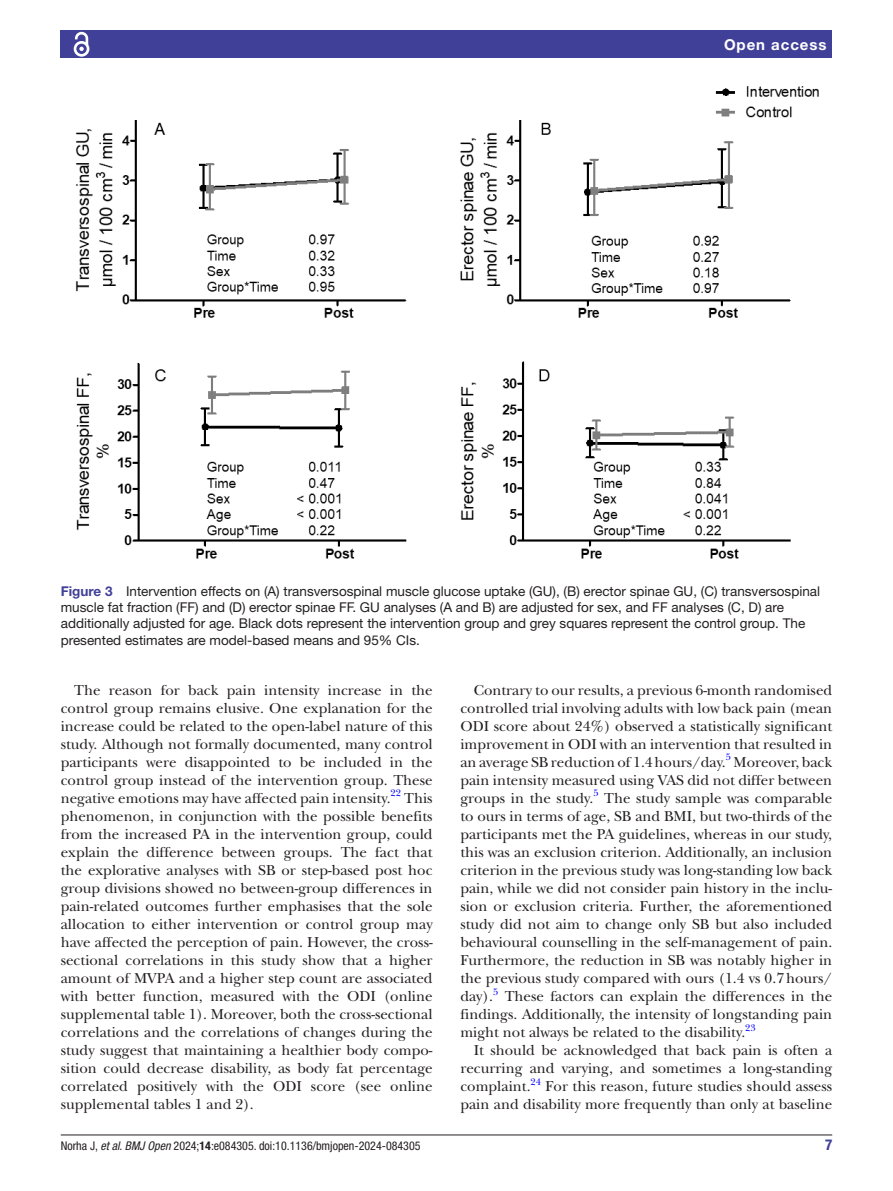
<style>
.page{position:relative;width:893px;height:1191px;background:#fff}
.page>*{position:absolute;margin:0;border:0;box-sizing:border-box;transform-origin:0 0}
.t1{font:15px/18px "New Baskerville";color:#231f20;text-align:justify}
.t2{font:700 15px "Helvetica Neue LT Std";letter-spacing:.065em;color:#fff}
.t3{font:700 condensed 15px "Helvetica Neue LT Std";color:#414099}
.t4{font:13.5px/16.2px "Helvetica Neue LT Std";color:#231f20}
.t5{font:condensed 12px "Helvetica Neue LT Std";color:#231f20}
.t6{font:9.9px "New Baskerville";color:#00f}
.s1{font-weight:700;color:#414099}
.s2{font-style:italic}
.s3{font-weight:700}
</style>
<div class="page">
<hr style="left:61px;top:1134px;width:771px;height:1px;background:#231f20">
<div style="left:61px;top:31px;width:771px;height:27px;background:#414099"></div>
<svg style="left:73px;top:31px;width:17px;height:26px"></svg>
<img style="left:75px;top:86px;width:744px;height:473px">
<p class="t2" style="left:724px;top:35px;width:104px">Open access</p>
<p class="t4" style="left:61px;top:583px;width:761px"><span class="s1">Figure 3</span> Intervention effects on (A) transversospinal muscle glucose uptake (GU), (B) erector spinae GU, (C) transversospinal muscle fat fraction (FF) and (D) erector spinae FF. GU analyses (A and B) are adjusted for sex, and FF analyses (C, D) are additionally adjusted for age. Black dots represent the intervention group and grey squares represent the control group. The presented estimates are model-based means and 95% CIs.</p>
<p class="t1" style="left:61px;top:681px;width:373px;text-indent:14px">The reason for back pain intensity increase in the control group remains elusive. One explanation for the increase could be related to the open-label nature of this study. Although not formally documented, many control participants were disappointed to be included in the control group instead of the intervention group. These negative emotions may have affected pain intensity.</p>
<p class="t6" style="left:391px;top:787px;width:12px">22</p>
<p class="t1" style="left:61px;top:789px;width:373px;text-indent:343px">This phenomenon, in conjunction with the possible benefits from the increased PA in the intervention group, could explain the difference between groups. The fact that the explorative analyses with SB or step-based post hoc group divisions showed no between-group differences in pain-related outcomes further emphasises that the sole allocation to either intervention or control group may have affected the perception of pain. However, the cross&shy;sectional correlations in this study show that a higher amount of MVPA and a higher step count are associated with better function, measured with the ODI (online supplemental table 1). Moreover, both the cross-sectional correlations and the correlations of changes during the study suggest that maintaining a healthier body compo&shy;sition could decrease disability, as body fat percentage correlated positively with the ODI score (see online supplemental tables 1 and 2).</p>
<p class="t1" style="left:460px;top:681px;width:373px;text-indent:13px">Contrary to our results, a previous 6-month randomised controlled trial involving adults with low back pain (mean ODI score about 24%) observed a statistically significant improvement in ODI with an intervention that resulted in an average SB reduction of 1.4hours/day.</p>
<p class="t6" style="left:726px;top:751px;width:7px">5</p>
<p class="t1" style="left:460px;top:753px;width:373px;text-indent:273px">Moreover, back pain intensity measured using VAS did not differ between groups in the study.</p>
<p class="t6" style="left:593px;top:787px;width:7px">5</p>
<p class="t1" style="left:460px;top:789px;width:373px;text-indent:144px">The study sample was comparable to ours in terms of age, SB and BMI, but two-thirds of the participants met the PA guidelines, whereas in our study, this was an exclusion criterion. Additionally, an inclusion criterion in the previous study was long-standing low back pain, while we did not consider pain history in the inclu&shy;sion or exclusion criteria. Further, the aforementioned study did not aim to change only SB but also included behavioural counselling in the self-management of pain.<br>Furthermore, the reduction in SB was notably higher in the previous study compared with ours (1.4 vs 0.7hours/ day).<sup>5</sup> These factors can explain the differences in the findings. Additionally, the intensity of longstanding pain might not always be related to the disability.</p>
<p class="t6" style="left:745px;top:1021px;width:12px">23</p>
<p class="t1" style="left:460px;top:1041px;width:373px;text-indent:14px">It should be acknowledged that back pain is often a recurring and varying, and sometimes a long-standing complaint.</p>
<p class="t6" style="left:531px;top:1075px;width:12px">24</p>
<p class="t1" style="left:460px;top:1077px;width:373px;text-align:right">For this reason, future studies should assess<br>pain and disability more frequently than only at baseline</p>
<p class="t5" style="left:61px;top:1138px;width:361px">Norha J, <span class="s2">et al</span>. <span class="s2">BMJ Open</span> 2024;<span class="s3">14</span>:e084305. doi:10.1136/bmjopen-2024-084305</p>
<p class="t3" style="left:825px;top:1135px;width:9px">7</p>
</div>
